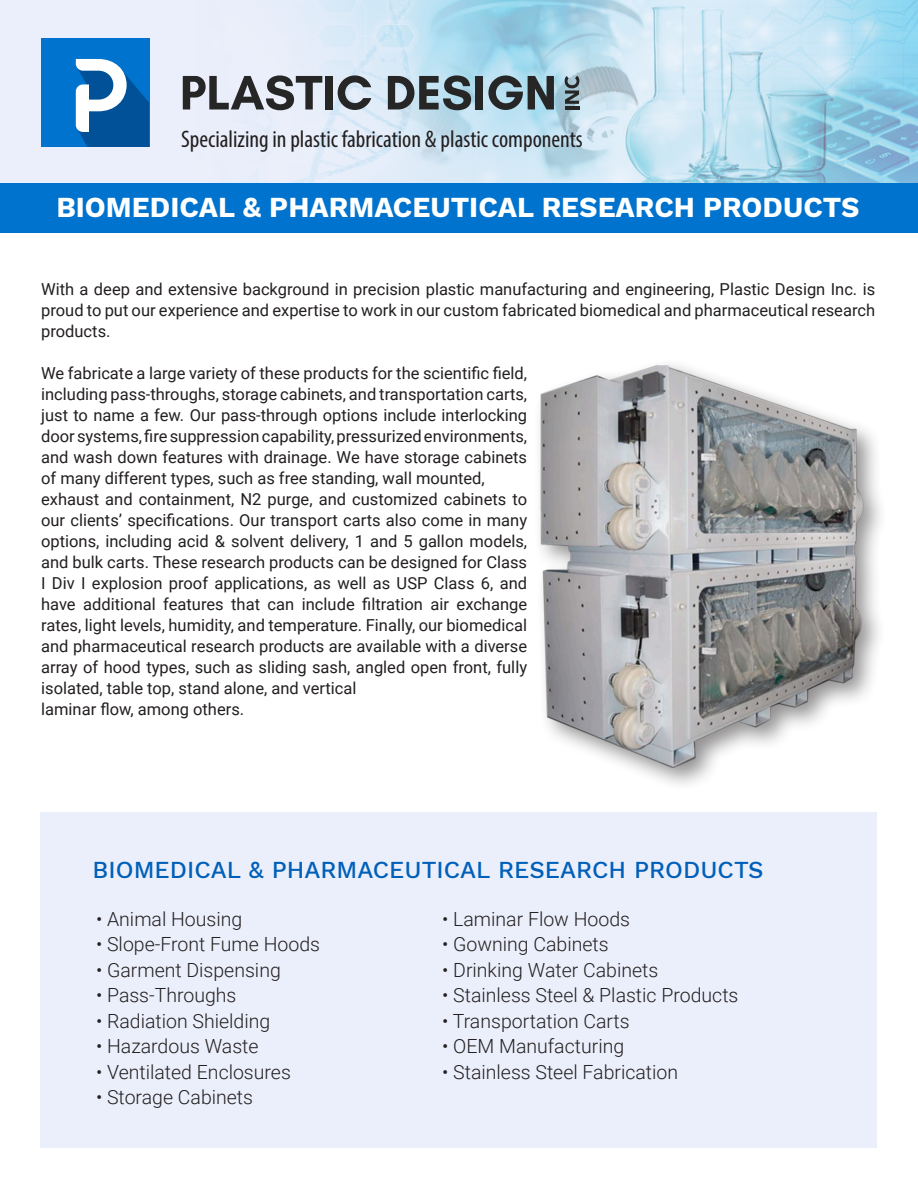
<style>
.page{position:relative;width:918px;height:1188px;background:#fff}
.page>*{position:absolute;margin:0;border:0;box-sizing:border-box;transform-origin:0 0}
.t1{font:700 28.5px "Work Sans";color:#fff}
.t2{font:condensed 24px "Myriad Pro";color:#231f20}
.t3{font:500 24px "Work Sans";color:#005fb9}
.t4{font:300 19.5px "Roboto";color:#231f20}
.t5{font:16.5px/21px "Roboto";color:#231f20;text-align:justify}
</style>
<div class="page">
<div style="left:40px;top:812px;width:838px;height:336px;background:#ebeffb"></div>
<div style="left:0;top:0;width:918px;height:186px;background:#ebeffb"></div>
<div style="left:533px;top:358px;width:356px;height:434px;background:#231f20;opacity:.5"></div>
<img style="left:541px;top:365px;width:324px;height:403px">
<img style="left:157px;top:0;width:761px;height:184px">
<svg style="left:183px;top:75px;width:139px;height:35px"></svg>
<div style="left:326px;top:76px;width:7px;height:33px;background:#262626"></div>
<svg style="left:338px;top:75px;width:33px;height:35px"></svg>
<svg style="left:388px;top:75px;width:83px;height:35px;background:#6a787e"></svg>
<div style="left:476px;top:76px;width:7px;height:33px;background:#262626"></div>
<svg style="left:488px;top:75px;width:66px;height:35px;background:#667981"></svg>
<hr style="left:565px;top:107px;width:14px;height:3px;background:#262626">
<svg style="left:565px;top:76px;width:14px;height:28px"></svg>
<div style="left:41px;top:39px;width:108px;height:108px;background:#0073ce"></div>
<svg style="left:76px;top:59px;width:73px;height:88px"></svg>
<div style="left:0;top:184px;width:918px;height:49px;background:#0073ce"></div>
<p class="t2" style="left:181px;top:124px;width:403px">Specializing in plastic fabrication &amp; plastic components</p>
<p class="t1" style="left:56px;top:191px;width:805px">BIOMEDICAL &amp; PHARMACEUTICAL RESEARCH PRODUCTS</p>
<p class="t5" style="left:41px;top:278px;width:836px">With a deep and extensive background in precision plastic manufacturing and engineering, Plastic Design Inc. is proud to put our experience and expertise to work in our custom fabricated biomedical and pharmaceutical research products.</p>
<p class="t5" style="left:41px;top:362px;width:488px">We fabricate a large variety of these products for the scientific field, including pass-throughs, storage cabinets, and transportation carts, just to name a few. Our pass-through options include interlocking door systems, fire suppression capability, pressurized environments, and wash down features with drainage. We have storage cabinets of many different types, such as free standing, wall mounted,</p>
<p class="t5" style="left:41px;top:488px;width:488px">exhaust and containment, N2 purge, and customized cabinets to our clients’ specifications. Our transport carts also come in many options, including acid &amp; solvent delivery, 1 and 5 gallon models, and bulk carts. These research products can be designed for Class I Div I explosion proof applications, as well as USP Class 6, and have additional features that can include filtration air exchange rates, light levels, humidity, and temperature. Finally, our biomedical and pharmaceutical research products are available with a diverse array of hood types, such as sliding sash, angled open front, fully isolated, table top, stand alone, and vertical</p>
<p class="t5" style="left:41px;top:698px;width:205px">laminar flow, among others.</p>
<p class="t3" style="left:93px;top:856px;width:673px">BIOMEDICAL &amp; PHARMACEUTICAL RESEARCH PRODUCTS</p>
<p class="t4" style="left:442px;top:905px;width:189px">• Laminar Flow Hoods</p>
<p class="t4" style="left:442px;top:931px;width:168px">• Gowning Cabinets</p>
<p class="t4" style="left:442px;top:956px;width:218px">• Drinking Water Cabinets</p>
<p class="t4" style="left:442px;top:982px;width:298px">• Stainless Steel &amp; Plastic Products</p>
<p class="t4" style="left:442px;top:1007px;width:189px">• Transportation Carts</p>
<p class="t4" style="left:442px;top:1033px;width:184px">• OEM Manufacturing</p>
<p class="t4" style="left:442px;top:1058px;width:237px">• Stainless Steel Fabrication</p>
<p class="t4" style="left:96px;top:905px;width:148px">• Animal Housing</p>
<p class="t4" style="left:96px;top:931px;width:225px">• Slope-Front Fume Hoods</p>
<p class="t4" style="left:96px;top:956px;width:186px">• Garment Dispensing</p>
<p class="t4" style="left:96px;top:982px;width:142px">• Pass-Throughs</p>
<p class="t4" style="left:96px;top:1007px;width:176px">• Radiation Shielding</p>
<p class="t4" style="left:96px;top:1033px;width:164px">• Hazardous Waste</p>
<p class="t4" style="left:96px;top:1058px;width:196px">• Ventilated Enclosures</p>
<p class="t4" style="left:96px;top:1084px;width:159px">• Storage Cabinets</p>
</div>
